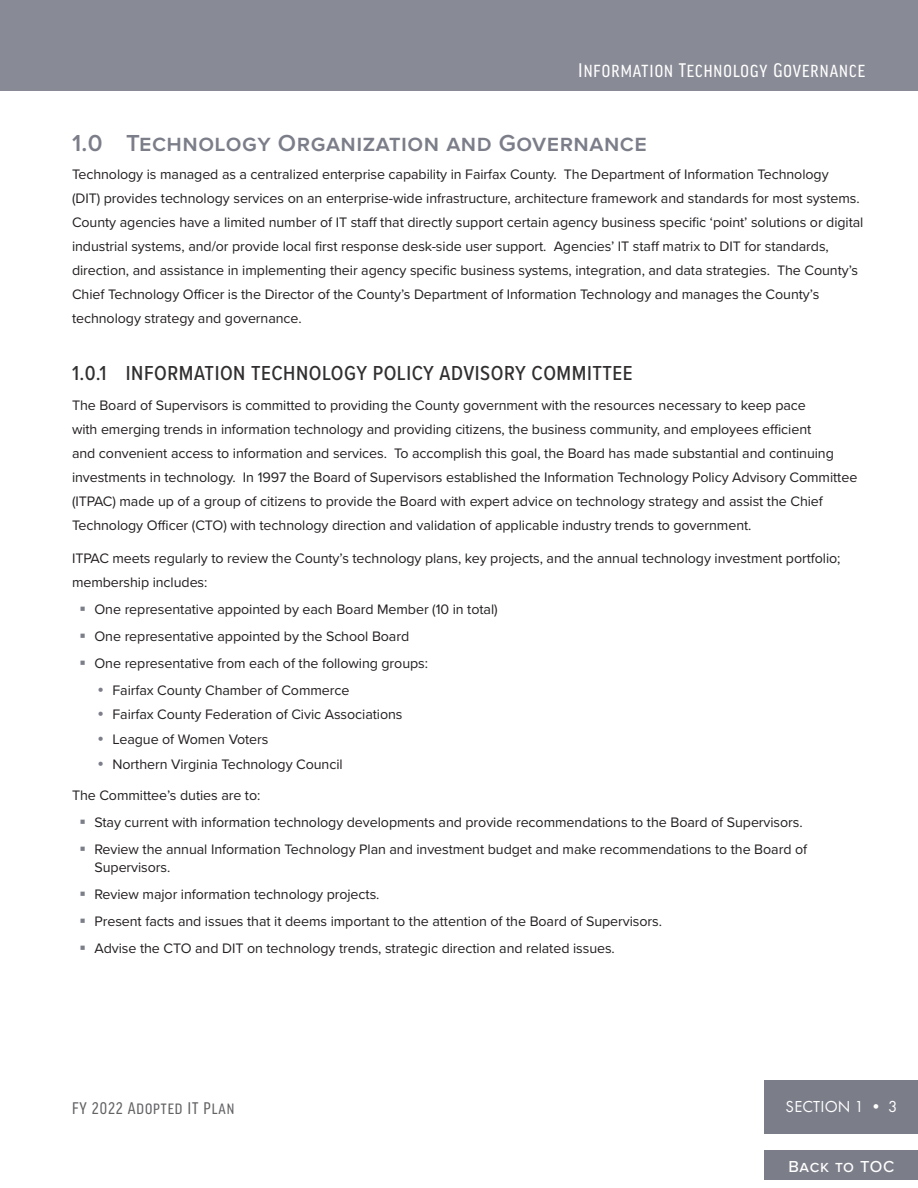
<style>
.page{position:relative;width:918px;height:1188px;background:#fff}
.page>*{position:absolute;margin:0;border:0;box-sizing:border-box;transform-origin:0 0}
.t1{font:600 24px "Proxima Nova";letter-spacing:.02em;color:#7b7d89}
.t2{font:500 21px "Proxima Nova Cond";letter-spacing:.025em;color:#312f30}
.t3{font:condensed 21px "Good Headline Pro";letter-spacing:.05em;color:#fff}
.t4{font:condensed 18px "Good Headline Pro";letter-spacing:.05em;color:#636366}
.t5{font:16.5px "Futura PT";color:#fff}
.t6{font:500 16.5px "Proxima Nova";letter-spacing:.035em;color:#fff}
.Paragraph{font:14.25px/24px "Proxima Nova";letter-spacing:-.005em;color:#231f20}
.Bullet_List{font:14.25px/18px "Proxima Nova";letter-spacing:-.005em;color:#231f20}
</style>
<div class="page">
<div style="left:765px;top:1150px;width:153px;height:30px;background:#7b7d89"></div>
<div style="left:765px;top:1080px;width:153px;height:54px;background:#7b7d89"></div>
<div style="left:0;top:0;width:918px;height:90px;background:#888a95"></div>
<h2 class="t3" style="left:578px;top:59px;width:288px">Information Technology Governance</h2>
<h2 class="t1" style="left:72px;top:125px;width:576px">1.0 Technology Organization and Governance</h2>
<p class="Paragraph" style="left:72px;top:162px;width:793px">Technology is managed as a centralized enterprise capability in Fairfax County. The Department of Information Technology<br>(DIT) provides technology services on an enterprise-wide infrastructure, architecture framework and standards for most systems.<br>County agencies have a limited number of IT staff that directly support certain agency business specific ‘point’ solutions or digital industrial systems, and/or provide local first response desk-side user support. Agencies’ IT staff matrix to DIT for standards, direction, and assistance in implementing their agency specific business systems, integration, and data strategies. The County’s Chief Technology Officer is the Director of the County’s Department of Information Technology and manages the County’s technology strategy and governance.</p>
<h3 class="t2" style="left:72px;top:358px;width:562px">1.0.1 INFORMATION TECHNOLOGY POLICY ADVISORY COMMITTEE</h3>
<p class="Paragraph" style="left:72px;top:392px;width:787px">The Board of Supervisors is committed to providing the County government with the resources necessary to keep pace<br>with emerging trends in information technology and providing citizens, the business community, and employees efficient<br>and convenient access to information and services. To accomplish this goal, the Board has made substantial and continuing investments in technology. In 1997 the Board of Supervisors established the Information Technology Policy Advisory Committee (ITPAC) made up of a group of citizens to provide the Board with expert advice on technology strategy and assist the Chief Technology Officer (CTO) with technology direction and validation of applicable industry trends to government.</p>
<p class="Paragraph" style="left:72px;top:545px;width:770px">ITPAC meets regularly to review the County’s technology plans, key projects, and the annual technology investment portfolio; membership includes:</p>
<p class="Bullet_List" style="left:94px;top:599px;width:405px">One representative appointed by each Board Member (10 in total)</p>
<p class="Bullet_List" style="left:94px;top:626px;width:316px">One representative appointed by the School Board</p>
<p class="Bullet_List" style="left:94px;top:653px;width:335px">One representative from each of the following groups:</p>
<p class="Paragraph" style="left:112px;top:677px;width:238px">Fairfax County Chamber of Commerce</p>
<p class="Paragraph" style="left:112px;top:702px;width:292px">Fairfax County Federation of Civic Associations</p>
<p class="Paragraph" style="left:112px;top:727px;width:158px">League of Women Voters</p>
<p class="Paragraph" style="left:112px;top:751px;width:232px">Northern Virginia Technology Council</p>
<p class="Paragraph" style="left:72px;top:782px;width:190px">The Committee’s duties are to:</p>
<p class="Bullet_List" style="left:94px;top:812px;width:710px">Stay current with information technology developments and provide recommendations to the Board of Supervisors.</p>
<p class="Bullet_List" style="left:94px;top:839px;width:714px">Review the annual Information Technology Plan and investment budget and make recommendations to the Board of<br>Supervisors.</p>
<p class="Bullet_List" style="left:94px;top:884px;width:287px">Review major information technology projects.</p>
<p class="Bullet_List" style="left:94px;top:911px;width:569px">Present facts and issues that it deems important to the attention of the Board of Supervisors.</p>
<p class="Bullet_List" style="left:94px;top:938px;width:522px">Advise the CTO and DIT on technology trends, strategic direction and related issues.</p>
<p class="t4" style="left:72px;top:1098px;width:164px">FY 2022 Adopted IT Plan</p>
<p class="t5" style="left:786px;top:1097px;width:113px">SECTION 1 • 3</p>
<p class="t6" style="left:788px;top:1154px;width:108px">Back to TOC</p>
</div>
